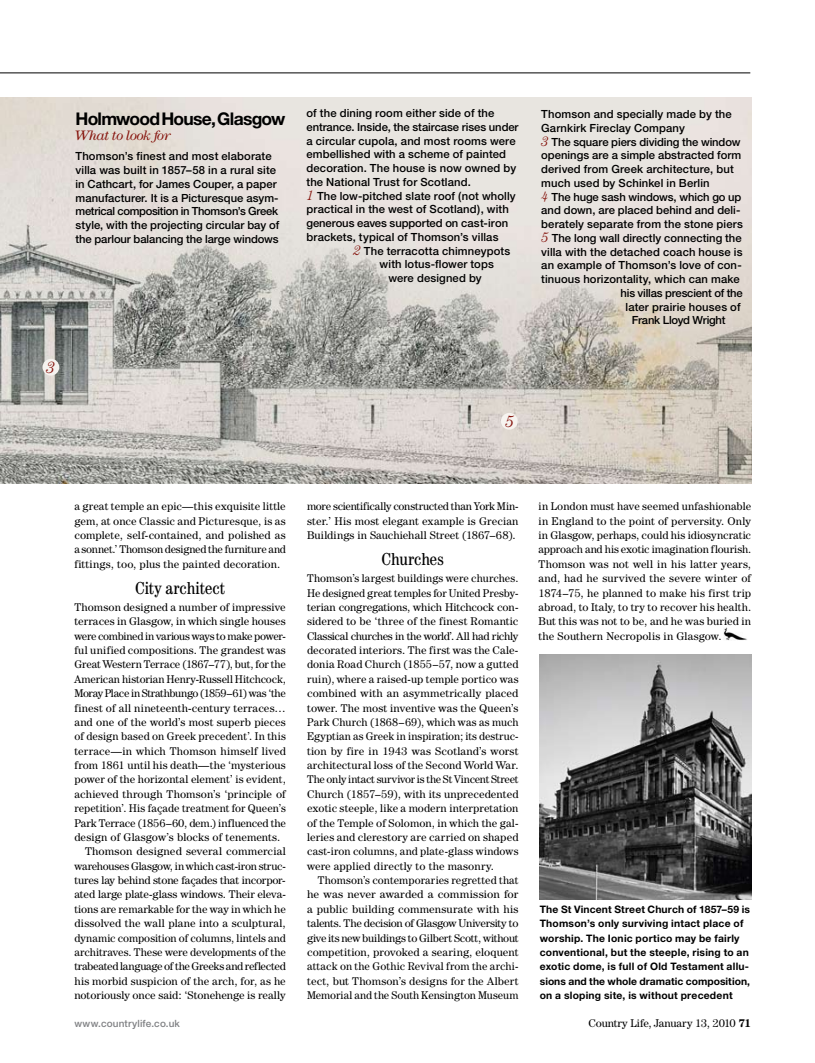
<style>
.page{position:relative;width:815px;height:1063px;background:#fff}
.page>*{position:absolute;margin:0;border:0;box-sizing:border-box;transform-origin:0 0}
.t1{font:condensed 17.5px "Century IT Cby BT";color:#000}
.t2{font:700 17.5px "Helvetica Neue";letter-spacing:-.045em;color:#000}
.t3{font:italic 300 16.38px "Century IT Cby BT";color:#85120b}
.t4{font:italic 13.75px "Century IT Cby BT";letter-spacing:-.035em;color:#85120b}
.t5{font:11.25px/14.4px "Century IT Cby BT";letter-spacing:.005em;color:#000;text-align:justify}
.t6{font:500 11.25px/13.8px "Helvetica Neue";letter-spacing:.01em;color:#000}
.t7{font:11.25px "Century IT Cby BT";letter-spacing:-.015em;color:#000}
.t8{font:500 11.25px "Helvetica Neue";letter-spacing:-.01em;color:#000}
.t9{font:11.25px "Century IT Cby BT";letter-spacing:-.025em;color:#000}
.t10{font:500 11.25px "Helvetica Neue";letter-spacing:-.02em;color:#000}
.t11{font:11.25px "Century IT Cby BT";letter-spacing:-.03em;color:#000}
.t12{font:700 10.25px/14.4px "Helvetica Neue";letter-spacing:.02em;color:#000}
.t13{font:500 10px "Helvetica Neue";letter-spacing:.015em;color:#808184}
.s1{font-family:"Century IT Cby BT";font-weight:300;font-style:italic;font-size:13.75px;color:#85120b}
.s2{font-weight:700}
</style>
<div class="page">
<hr style="left:0;top:73px;width:750px;height:1px;background:#000">
<img style="left:0;top:97px;width:751px;height:386px">
<img style="left:540px;top:655px;width:211px;height:245px">
<div style="left:501px;top:413px;width:17px;height:17px;background:#f6f3ef;border-radius:50%"></div>
<img style="left:723px;top:628px;width:24px;height:12px">
<div style="left:43px;top:359px;width:16px;height:17px;background:#f6f3ef;border-radius:50%"></div>
<h1 class="t2" style="left:75px;top:108px;width:212px">Holmwood House, Glasgow</h1>
<p class="t4" style="left:75px;top:127px;width:97px">What to look for</p>
<p class="t6" style="left:76px;top:149px;width:205px">Thomson’s finest and most elaborate villa was built in 1857–58 in a rural site in Cathcart, for James Couper, a paper manufacturer. It is a Picturesque asym&shy;metrical composition in Thomson’s Greek style, with the projecting circular bay of the parlour balancing the large windows</p>
<p class="t6" style="left:306px;top:106px;width:189px">of the dining room either side of the</p>
<p class="t8" style="left:306px;top:120px;width:214px">entrance. Inside, the staircase rises under</p>
<p class="t6" style="left:306px;top:134px;width:211px">a circular cupola, and most rooms were</p>
<p class="t6" style="left:306px;top:147px;width:201px">embellished with a scheme of painted</p>
<p class="t6" style="left:306px;top:161px;width:211px">decoration. The house is now owned by</p>
<p class="t6" style="left:306px;top:175px;width:166px">the National Trust for Scotland.</p>
<p class="t6" style="left:306px;top:189px;width:211px"><span class="s1">1</span> The low-pitched slate roof (not wholly</p>
<p class="t6" style="left:306px;top:202px;width:204px">practical in the west of Scotland), with</p>
<p class="t6" style="left:306px;top:216px;width:203px">generous eaves supported on cast-iron</p>
<p class="t6" style="left:306px;top:230px;width:194px">brackets, typical of Thomson’s villas</p>
<p class="t6" style="left:353px;top:244px;width:158px"><span class="s1">2</span> The terracotta chimneypots</p>
<p class="t6" style="left:380px;top:257px;width:116px">with lotus-flower tops</p>
<p class="t6" style="left:388px;top:271px;width:95px">were designed by</p>
<h2 class="t3" style="left:46px;top:357px;width:10px">3</h2>
<h2 class="t3" style="left:505px;top:411px;width:10px">5</h2>
<p class="t6" style="left:541px;top:107px;width:192px">Thomson and specially made by the</p>
<p class="t6" style="left:541px;top:121px;width:145px">Garnkirk Fireclay Company</p>
<p class="t8" style="left:541px;top:135px;width:201px"><span class="s1">3</span> The square piers dividing the window</p>
<p class="t6" style="left:541px;top:148px;width:202px">openings are a simple abstracted form</p>
<p class="t6" style="left:541px;top:162px;width:194px">derived from Greek architecture, but</p>
<p class="t6" style="left:541px;top:176px;width:170px">much used by Schinkel in Berlin</p>
<p class="t8" style="left:541px;top:190px;width:202px"><span class="s1">4</span> The huge sash windows, which go up</p>
<p class="t6" style="left:541px;top:203px;width:201px">and down, are placed behind and deli-</p>
<p class="t6" style="left:541px;top:217px;width:203px">berately separate from the stone piers</p>
<p class="t6" style="left:541px;top:231px;width:202px"><span class="s1">5</span> The long wall directly connecting the</p>
<p class="t6" style="left:541px;top:245px;width:203px">villa with the detached coach house is</p>
<p class="t6" style="left:541px;top:258px;width:202px">an example of Thomson’s love of con-</p>
<p class="t6" style="left:541px;top:272px;width:200px">tinuous horizontality, which can make</p>
<p class="t10" style="left:621px;top:286px;width:124px">his villas prescient of the</p>
<p class="t6" style="left:626px;top:300px;width:116px">later prairie houses of</p>
<p class="t10" style="left:632px;top:314px;width:95px">Frank Lloyd Wright</p>
<p class="t5" style="left:74px;top:499px;width:213px">a great temple an epic—this exquisite little gem, at once Classic and Picturesque, is as complete, self-contained, and polished as a sonnet.’ Thomson designed the furniture and fittings, too, plus the painted decoration.</p>
<h1 class="t1" style="left:135px;top:577px;width:91px">City architect</h1>
<p class="t5" style="left:74px;top:600px;width:213px">Thomson designed a number of impressive</p>
<p class="t5" style="left:74px;top:614px;width:213px">terraces in Glasgow, in which single houses</p>
<p class="t11" style="left:74px;top:629px;width:213px">were combined in various ways to make power-</p>
<p class="t5" style="left:74px;top:643px;width:213px">ful unified compositions. The grandest was</p>
<p class="t7" style="left:74px;top:658px;width:213px">Great Western Terrace (1867–77), but, for the</p>
<p class="t5" style="left:74px;top:672px;width:213px">American historian Henry-Russell Hitchcock,</p>
<p class="t9" style="left:74px;top:686px;width:213px">Moray Place in Strathbungo (1859–61) was ‘the</p>
<p class="t5" style="left:74px;top:700px;width:213px">finest of all nineteenth-century terraces…</p>
<p class="t5" style="left:74px;top:715px;width:213px">and one of the world’s most superb pieces</p>
<p class="t5" style="left:74px;top:729px;width:213px">of design based on Greek precedent’. In this</p>
<p class="t5" style="left:74px;top:743px;width:213px">terrace—in which Thomson himself lived</p>
<p class="t5" style="left:74px;top:758px;width:213px">from 1861 until his death—the ‘mysterious</p>
<p class="t5" style="left:74px;top:772px;width:213px">power of the horizontal element’ is evident,</p>
<p class="t5" style="left:74px;top:787px;width:213px">achieved through Thomson’s ‘principle of</p>
<p class="t5" style="left:74px;top:801px;width:213px">repetition’. His façade treatment for Queen’s</p>
<p class="t7" style="left:74px;top:816px;width:213px">Park Terrace (1856–60, dem.) influenced the</p>
<p class="t5" style="left:74px;top:830px;width:207px">design of Glasgow’s blocks of tenements.</p>
<p class="t5" style="left:85px;top:844px;width:202px">Thomson designed several commercial</p>
<p class="t7" style="left:74px;top:859px;width:213px">warehouses Glasgow, in which cast-iron struc-</p>
<p class="t5" style="left:74px;top:873px;width:213px">tures lay behind stone façades that incorpor-</p>
<p class="t5" style="left:74px;top:887px;width:213px">ated large plate-glass windows. Their eleva-</p>
<p class="t5" style="left:74px;top:902px;width:213px">tions are remarkable for the way in which he</p>
<p class="t5" style="left:74px;top:916px;width:213px">dissolved the wall plane into a sculptural,</p>
<p class="t5" style="left:74px;top:930px;width:213px">dynamic composition of columns, lintels and</p>
<p class="t5" style="left:74px;top:945px;width:213px">architraves. These were developments of the</p>
<p class="t9" style="left:74px;top:959px;width:213px">trabeated language of the Greeks and reflected</p>
<p class="t5" style="left:74px;top:973px;width:213px">his morbid suspicion of the arch, for, as he</p>
<p class="t5" style="left:74px;top:988px;width:213px">notoriously once said: ‘Stonehenge is really</p>
<p class="t5" style="left:307px;top:499px;width:213px">more scientifically constructed than York Min&shy;ster.’ His most elegant example is Grecian Buildings in Sauchiehall Street (1867–68).</p>
<h1 class="t1" style="left:381px;top:549px;width:64px">Churches</h1>
<p class="t5" style="left:307px;top:571px;width:213px">Thomson’s largest buildings were churches.<br>He designed great temples for United Presby&shy;terian congregations, which Hitchcock con&shy;sidered to be ‘three of the finest Romantic Classical churches in the world’. All had richly decorated interiors. The first was the Cale&shy;donia Road Church (1855–57, now a gutted ruin), where a raised-up temple portico was combined with an asymmetrically placed tower. The most inventive was the Queen’s Park Church (1868–69), which was as much Egyptian as Greek in inspiration; its destruc&shy;tion by fire in 1943 was Scotland’s worst architectural loss of the Second World War.<br>The only intact survivor is the St Vincent Street Church (1857–59), with its unprecedented exotic steeple, like a modern interpretation of the Temple of Solomon, in which the gal&shy;leries and clerestory are carried on shaped cast-iron columns, and plate-glass windows were applied directly to the masonry.</p>
<p class="t5" style="left:307px;top:873px;width:213px;text-indent:11px">Thomson’s contemporaries regretted that he was never awarded a commission for a public building commensurate with his talents. The decision of Glasgow University to give its new buildings to Gilbert Scott, without competition, provoked a searing, eloquent attack on the Gothic Revival from the archi&shy;tect, but Thomson’s designs for the Albert Memorial and the South Kensington Museum</p>
<p class="t5" style="left:539px;top:499px;width:214px">in London must have seemed unfashionable in England to the point of perversity. Only in Glasgow, perhaps, could his idiosyncratic approach and his exotic imagination flourish.<br>Thomson was not well in his latter years, and, had he survived the severe winter of 1874–75, he planned to make his first trip abroad, to Italy, to try to recover his health.<br>But this was not to be, and he was buried in the Southern Necropolis in Glasgow.</p>
<p class="t12" style="left:540px;top:902px;width:212px">The St Vincent Street Church of 1857–59 is Thomson’s only surviving intact place of worship. The Ionic portico may be fairly conventional, but the steeple, rising to an exotic dome, is full of Old Testament allu&shy;sions and the whole dramatic composition, on a sloping site, is without precedent</p>
<p class="t13" style="left:74px;top:1018px;width:107px">www.countrylife.co.uk</p>
<p class="t7" style="left:588px;top:1016px;width:164px">Country Life, January 13, 2010 <span class="s2">71</span></p>
</div>
